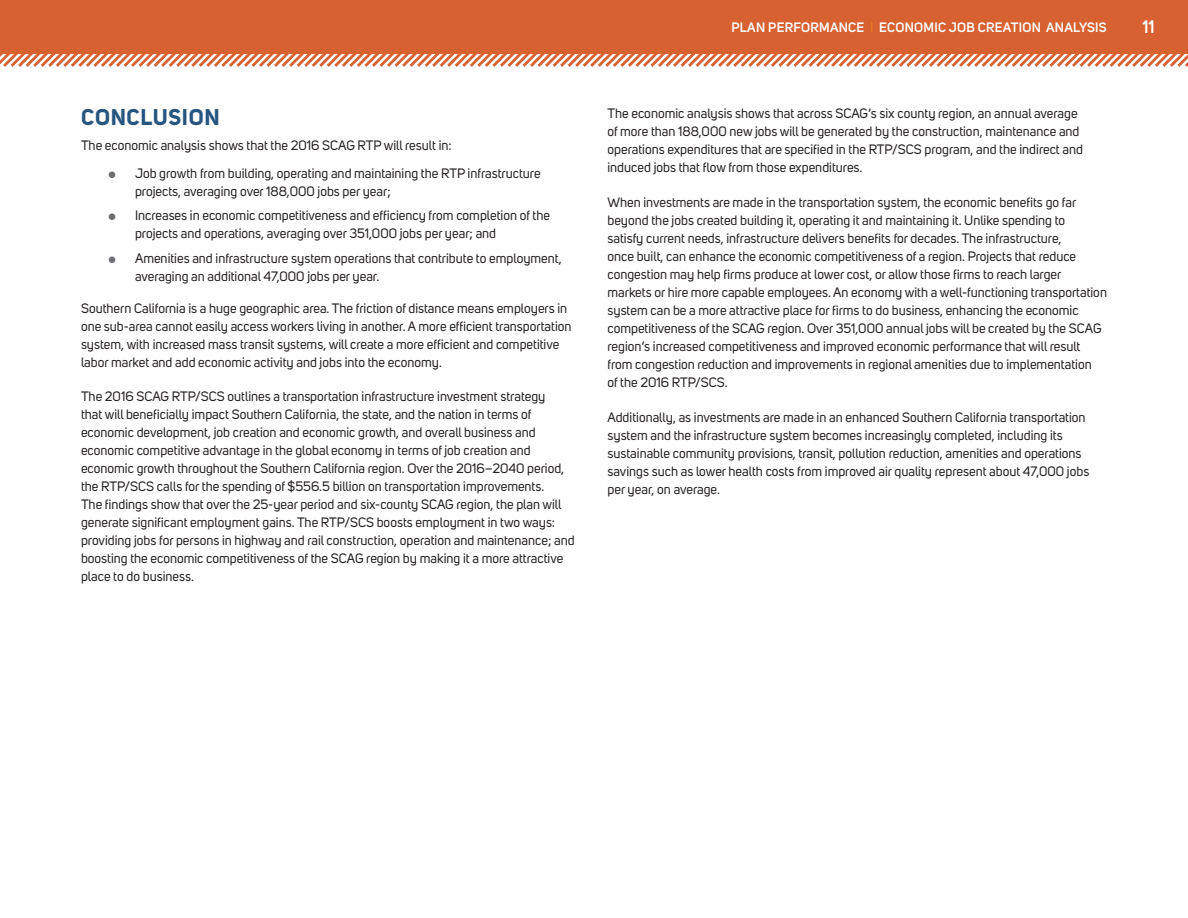
<style>
.page{position:relative;width:1188px;height:918px;background:#fff}
.page>*{position:absolute;margin:0;border:0;box-sizing:border-box;transform-origin:0 0}
.Heading_1{font:700 22.5px "Uni Sans";letter-spacing:.03em;color:#26557f}
.t1{font:600 18px "Uni Sans";color:#fff}
.t2{font:13.5px/18px "Uni Sans";color:#231f20}
.t3{font:600 13.5px "Uni Sans";letter-spacing:.02em;color:#fff}
.s1{color:#e67d25}
</style>
<div class="page">
<div style="left:0;top:0;width:1188px;height:54px;background:#d76131"></div>
<svg style="left:0;top:54px;width:1188px;height:13px"></svg>
<p class="Heading_1" style="left:81px;top:103px;width:140px">CONCLUSION</p>
<p class="t2" style="left:81px;top:136px;width:372px">The economic analysis shows that the 2016 SCAG RTP will result in:</p>
<p class="t2" style="left:135px;top:164px;width:407px">Job growth from building, operating and maintaining the RTP infrastructure projects, averaging over 188,000 jobs per year;</p>
<p class="t2" style="left:135px;top:207px;width:417px">Increases in economic competitiveness and efficiency from completion of the projects and operations, averaging over 351,000 jobs per year; and</p>
<p class="t2" style="left:135px;top:250px;width:428px">Amenities and infrastructure system operations that contribute to employment, averaging an additional 47,000 jobs per year.</p>
<p class="t2" style="left:81px;top:299px;width:492px">Southern California is a huge geographic area. The friction of distance means employers in one sub-area cannot easily access workers living in another. A more efficient transportation system, with increased mass transit systems, will create a more efficient and competitive labor market and add economic activity and jobs into the economy.</p>
<p class="t2" style="left:81px;top:388px;width:495px">The 2016 SCAG RTP/SCS outlines a transportation infrastructure investment strategy<br>that will beneficially impact Southern California, the state, and the nation in terms of economic development, job creation and economic growth, and overall business and economic competitive advantage in the global economy in terms of job creation and economic growth throughout the Southern California region. Over the 2016–2040 period, the RTP/SCS calls for the spending of $556.5 billion on transportation improvements.<br>The findings show that over the 25-year period and six-county SCAG region, the plan will generate significant employment gains. The RTP/SCS boosts employment in two ways: providing jobs for persons in highway and rail construction, operation and maintenance; and boosting the economic competitiveness of the SCAG region by making it a more attractive place to do business.</p>
<p class="t3" style="left:731px;top:17px;width:377px">PLAN PERFORMANCE <span class="s1">I</span> ECONOMIC JOB CREATION ANALYSIS</p>
<h2 class="t1" style="left:1142px;top:13px;width:14px">11</h2>
<p class="t2" style="left:608px;top:105px;width:477px">The economic analysis shows that across SCAG’s six county region, an annual average of more than 188,000 new jobs will be generated by the construction, maintenance and operations expenditures that are specified in the RTP/SCS program, and the indirect and induced jobs that flow from those expenditures.</p>
<p class="t2" style="left:608px;top:193px;width:501px">When investments are made in the transportation system, the economic benefits go far beyond the jobs created building it, operating it and maintaining it. Unlike spending to<br>satisfy current needs, infrastructure delivers benefits for decades. The infrastructure,<br>once built, can enhance the economic competitiveness of a region. Projects that reduce congestion may help firms produce at lower cost, or allow those firms to reach larger markets or hire more capable employees. An economy with a well-functioning transportation system can be a more attractive place for firms to do business, enhancing the economic competitiveness of the SCAG region. Over 351,000 annual jobs will be created by the SCAG region’s increased competitiveness and improved economic performance that will result from congestion reduction and improvements in regional amenities due to implementation<br>of the 2016 RTP/SCS.</p>
<p class="t2" style="left:608px;top:408px;width:483px">Additionally, as investments are made in an enhanced Southern California transportation system and the infrastructure system becomes increasingly completed, including its sustainable community provisions, transit, pollution reduction, amenities and operations savings such as lower health costs from improved air quality represent about 47,000 jobs per year, on average.</p>
</div>
